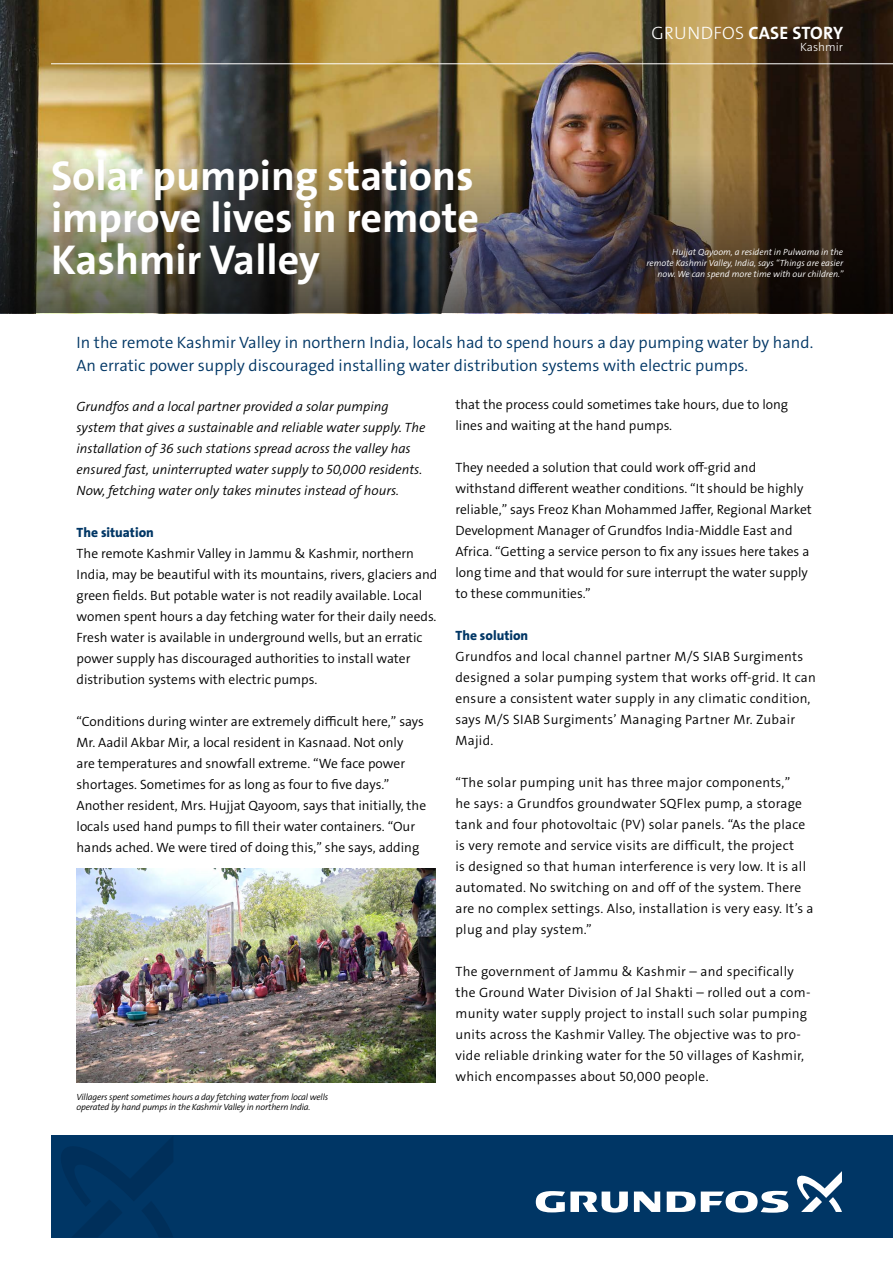
<style>
.page{position:relative;width:893px;height:1263px;background:#fff}
.page>*{position:absolute;margin:0;border:0;box-sizing:border-box;transform-origin:0 0}
.t1{font:42px/42px "Grundfos The Sans V2 OT 7 B";color:#fff}
.t2{font:18px "Grundfos The Sans V2 OT 7 B";letter-spacing:.005em;color:#fff}
.t3{font:16.5px/22.5px "Grundfos The Sans V2 OT 4 SL";color:#003665}
.t4{font:13.5px/21px "Grundfos The Sans V2 OT 4 SL";color:#000}
.t5{font:13.5px/21px "Grundfos The Sans V2 OT 4 SL";letter-spacing:.02em;color:#000}
.t6{font:13.5px/21px "Grundfos The Sans V2 OT 4 SL Italic";color:#000}
.t7{font:13.5px "Grundfos The Sans V2 OT 8 XB";color:#003665}
.t8{font:12px "Grundfos The Sans V2 OT 3 L";color:#fff}
.t9{font:9px/10.8px "Grundfos The Sans V2 OT 4 SL Italic";color:#fff;text-align:right}
.t10{font:9px/10.8px "Grundfos The Sans V2 OT 4 SL Italic";letter-spacing:-.02em;color:#000}
.s1{font-family:"Grundfos The Sans V2 OT 3 L"}
</style>
<div class="page">
<img style="left:0;top:0;width:893px;height:132px">
<img style="left:0;top:132px;width:893px;height:181px">
<img style="left:77px;top:868px;width:359px;height:214px">
<div style="left:51px;top:1135px;width:842px;height:102px;background:#003665"></div>
<svg style="left:634px;top:1191px;width:26px;height:21px"></svg>
<svg style="left:536px;top:1191px;width:92px;height:21px"></svg>
<svg style="left:667px;top:1191px;width:121px;height:22px"></svg>
<svg style="left:797px;top:1171px;width:45px;height:41px"></svg>
<svg style="left:61px;top:1137px;width:112px;height:100px"></svg>
<hr style="left:51px;top:63px;width:842px;height:1px;background:#fff">
<h2 class="t2" style="left:652px;top:21px;width:193px"><span class="s1">GRUNDFOS</span> CASE STORY</h2>
<h1 class="t1" style="left:51px;top:155px;width:430px">Solar pumping stations improve lives in remote<br>Kashmir Valley</h1>
<p class="t8" style="left:800px;top:39px;width:44px">Kashmir</p>
<p class="t9" style="left:646px;top:247px;width:198px">Hujjat Qayoom, a resident in Pulwama in the remote Kashmir Valley, India, says “Things are easier now. We can spend more time with our children.”</p>
<p class="t3" style="left:77px;top:331px;width:738px">In the remote Kashmir Valley in northern India, locals had to spend hours a day pumping water by hand.<br>An erratic power supply discouraged installing water distribution systems with electric pumps.</p>
<p class="t6" style="left:77px;top:396px;width:350px">Grundfos and a local partner provided a solar pumping system that gives a sustainable and reliable water supply. The installation of 36 such stations spread across the valley has ensured fast, uninterrupted water supply to 50,000 residents.<br>Now, fetching water only takes minutes instead of hours.</p>
<p class="t7" style="left:77px;top:524px;width:79px">The situation</p>
<p class="t4" style="left:77px;top:543px;width:362px">The remote Kashmir Valley in Jammu &amp; Kashmir, northern India, may be beautiful with its mountains, rivers, glaciers and green fields. But potable water is not readily available. Local women spent hours a day fetching water for their daily needs.<br>Fresh water is available in underground wells, but an erratic power supply has discouraged authorities to install water distribution systems with electric pumps.</p>
<p class="t4" style="left:77px;top:711px;width:351px">“Conditions during winter are extremely difficult here,” says Mr. Aadil Akbar Mir, a local resident in Kasnaad. Not only<br>are temperatures and snowfall extreme. “We face power shortages. Sometimes for as long as four to five days.” Another resident, Mrs. Hujjat Qayoom, says that initially, the locals used hand pumps to fill their water containers. “Our hands ached. We were tired of doing this,” she says, adding</p>
<p class="t10" style="left:77px;top:1091px;width:253px">Villagers spent sometimes hours a day fetching water from local wells operated by hand pumps in the Kashmir Valley in northern India.</p>
<p class="t4" style="left:455px;top:394px;width:334px">that the process could sometimes take hours, due to long lines and waiting at the hand pumps.</p>
<p class="t4" style="left:455px;top:457px;width:358px">They needed a solution that could work off-grid and withstand different weather conditions. “It should be highly reliable,” says Freoz Khan Mohammed Jaffer, Regional Market Development Manager of Grundfos India-Middle East and Africa. “Getting a service person to fix any issues here takes a long time and that would for sure interrupt the water supply to these communities.”</p>
<p class="t7" style="left:455px;top:627px;width:74px">The solution</p>
<p class="t5" style="left:455px;top:646px;width:362px">Grundfos and local channel partner M/S SIAB Surgiments designed a solar pumping system that works off-grid. It can ensure a consistent water supply in any climatic condition, says M/S SIAB Surgiments’ Managing Partner Mr. Zubair Majid.</p>
<p class="t5" style="left:455px;top:772px;width:360px">“The solar pumping unit has three major components,”<br>he says: a Grundfos groundwater SQFlex pump, a storage tank and four photovoltaic (PV) solar panels. “As the place is very remote and service visits are difficult, the project<br>is designed so that human interference is very low. It is all automated. No switching on and off of the system. There are no complex settings. Also, installation is very easy. It’s a plug and play system.”</p>
<p class="t5" style="left:455px;top:961px;width:356px">The government of Jammu &amp; Kashmir – and specifically the Ground Water Division of Jal Shakti – rolled out a com&shy;munity water supply project to install such solar pumping units across the Kashmir Valley. The objective was to pro&shy;vide reliable drinking water for the 50 villages of Kashmir, which encompasses about 50,000 people.</p>
</div>
